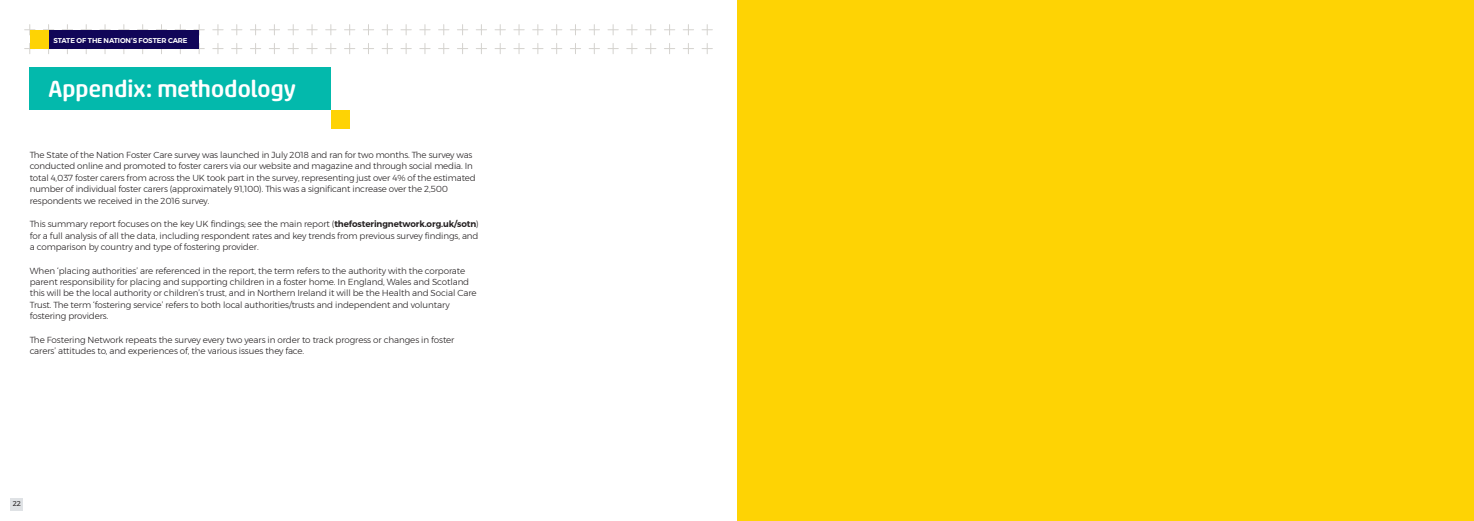
<style>
.page{position:relative;width:1474px;height:521px;background:#fff}
.page>*{position:absolute;margin:0;border:0;box-sizing:border-box;transform-origin:0 0}
.t1{font:500 23.62px "Akko Rounded Pro";letter-spacing:-.02em;color:#fff}
.t2{font:300 8.75px/11.4px "Montserrat";letter-spacing:-.01em;color:#231f20}
.t3{font:600 7px "Montserrat";letter-spacing:-.01em;color:#fff}
.t4{font:7px "Montserrat";color:#231f20}
.s1{font-weight:600}
</style>
<div class="page">
<svg style="left:25px;top:25px;width:10px;height:10px"></svg>
<svg style="left:43px;top:25px;width:11px;height:5px"></svg>
<svg style="left:62px;top:25px;width:11px;height:5px"></svg>
<svg style="left:81px;top:25px;width:10px;height:5px"></svg>
<svg style="left:100px;top:25px;width:10px;height:5px"></svg>
<svg style="left:119px;top:25px;width:10px;height:5px"></svg>
<svg style="left:137px;top:25px;width:11px;height:5px"></svg>
<svg style="left:156px;top:25px;width:11px;height:5px"></svg>
<svg style="left:175px;top:25px;width:10px;height:5px"></svg>
<svg style="left:194px;top:25px;width:10px;height:10px"></svg>
<svg style="left:213px;top:25px;width:10px;height:10px"></svg>
<svg style="left:231px;top:25px;width:11px;height:10px"></svg>
<svg style="left:250px;top:25px;width:11px;height:10px"></svg>
<svg style="left:269px;top:25px;width:10px;height:10px"></svg>
<svg style="left:288px;top:25px;width:10px;height:10px"></svg>
<svg style="left:307px;top:25px;width:10px;height:10px"></svg>
<svg style="left:326px;top:25px;width:10px;height:10px"></svg>
<svg style="left:344px;top:25px;width:11px;height:10px"></svg>
<svg style="left:363px;top:25px;width:11px;height:10px"></svg>
<svg style="left:382px;top:25px;width:10px;height:10px"></svg>
<svg style="left:401px;top:25px;width:10px;height:10px"></svg>
<svg style="left:420px;top:25px;width:10px;height:10px"></svg>
<svg style="left:438px;top:25px;width:11px;height:10px"></svg>
<svg style="left:457px;top:25px;width:11px;height:10px"></svg>
<svg style="left:476px;top:25px;width:10px;height:10px"></svg>
<svg style="left:495px;top:25px;width:10px;height:10px"></svg>
<svg style="left:514px;top:25px;width:10px;height:10px"></svg>
<svg style="left:532px;top:25px;width:11px;height:10px"></svg>
<svg style="left:551px;top:25px;width:11px;height:10px"></svg>
<svg style="left:570px;top:25px;width:10px;height:10px"></svg>
<svg style="left:589px;top:25px;width:10px;height:10px"></svg>
<svg style="left:608px;top:25px;width:10px;height:10px"></svg>
<svg style="left:626px;top:25px;width:11px;height:10px"></svg>
<svg style="left:645px;top:25px;width:11px;height:10px"></svg>
<svg style="left:664px;top:25px;width:10px;height:10px"></svg>
<svg style="left:683px;top:25px;width:10px;height:10px"></svg>
<svg style="left:702px;top:25px;width:10px;height:10px"></svg>
<svg style="left:25px;top:43px;width:6px;height:11px"></svg>
<svg style="left:198px;top:43px;width:6px;height:11px"></svg>
<svg style="left:213px;top:43px;width:10px;height:11px"></svg>
<svg style="left:231px;top:43px;width:11px;height:11px"></svg>
<svg style="left:250px;top:43px;width:11px;height:11px"></svg>
<svg style="left:269px;top:43px;width:10px;height:11px"></svg>
<svg style="left:288px;top:43px;width:10px;height:11px"></svg>
<svg style="left:307px;top:43px;width:10px;height:11px"></svg>
<svg style="left:326px;top:43px;width:10px;height:11px"></svg>
<svg style="left:344px;top:43px;width:11px;height:11px"></svg>
<svg style="left:363px;top:43px;width:11px;height:11px"></svg>
<svg style="left:382px;top:43px;width:10px;height:11px"></svg>
<svg style="left:401px;top:43px;width:10px;height:11px"></svg>
<svg style="left:420px;top:43px;width:10px;height:11px"></svg>
<svg style="left:438px;top:43px;width:11px;height:11px"></svg>
<svg style="left:457px;top:43px;width:11px;height:11px"></svg>
<svg style="left:476px;top:43px;width:10px;height:11px"></svg>
<svg style="left:495px;top:43px;width:10px;height:11px"></svg>
<svg style="left:514px;top:43px;width:10px;height:11px"></svg>
<svg style="left:532px;top:43px;width:11px;height:11px"></svg>
<svg style="left:551px;top:43px;width:11px;height:11px"></svg>
<svg style="left:570px;top:43px;width:10px;height:11px"></svg>
<svg style="left:589px;top:43px;width:10px;height:11px"></svg>
<svg style="left:608px;top:43px;width:10px;height:11px"></svg>
<svg style="left:626px;top:43px;width:11px;height:11px"></svg>
<svg style="left:645px;top:43px;width:11px;height:11px"></svg>
<svg style="left:664px;top:43px;width:10px;height:11px"></svg>
<svg style="left:683px;top:43px;width:10px;height:11px"></svg>
<svg style="left:702px;top:43px;width:10px;height:11px"></svg>
<div style="left:737px;top:0;width:736px;height:521px;background:#fed304"></div>
<div style="left:30px;top:67px;width:301px;height:43px;background:#03b9ac"></div>
<div style="left:331px;top:110px;width:19px;height:19px;background:#fed304"></div>
<div style="left:49px;top:30px;width:150px;height:19px;background:#110658"></div>
<div style="left:30px;top:30px;width:19px;height:19px;background:#fed304"></div>
<div style="left:11px;top:498px;width:12px;height:12px;background:#dfe2e5"></div>
<p class="t3" style="left:54px;top:35px;width:136px">STATE OF THE NATION’S FOSTER CARE</p>
<h1 class="t1" style="left:49px;top:75px;width:249px">Appendix: methodology</h1>
<p class="t2" style="left:30px;top:149px;width:447px">The State of the Nation Foster Care survey was launched in July 2018 and ran for two months. The survey was conducted online and promoted to foster carers via our website and magazine and through social media. In total 4,037 foster carers from across the UK took part in the survey, representing just over 4% of the estimated number of individual foster carers (approximately 91,100). This was a significant increase over the 2,500 respondents we received in the 2016 survey.</p>
<p class="t2" style="left:30px;top:218px;width:450px;text-align:justify">This summary report focuses on the key UK findings; see the main report (<span class="s1">thefosteringnetwork.org.uk/sotn</span>) for a full analysis of all the data, including respondent rates and key trends from previous survey findings, and a comparison by country and type of fostering provider.</p>
<p class="t2" style="left:30px;top:265px;width:448px">When ‘placing authorities’ are referenced in the report, the term refers to the authority with the corporate parent responsibility for placing and supporting children in a foster home. In England, Wales and Scotland this will be the local authority or children’s trust, and in Northern Ireland it will be the Health and Social Care Trust. The term ‘fostering service’ refers to both local authorities/trusts and independent and voluntary fostering providers.</p>
<p class="t2" style="left:30px;top:334px;width:426px">The Fostering Network repeats the survey every two years in order to track progress or changes in foster carers’ attitudes to, and experiences of, the various issues they face.</p>
<p class="t4" style="left:13px;top:498px;width:10px">22</p>
</div>
